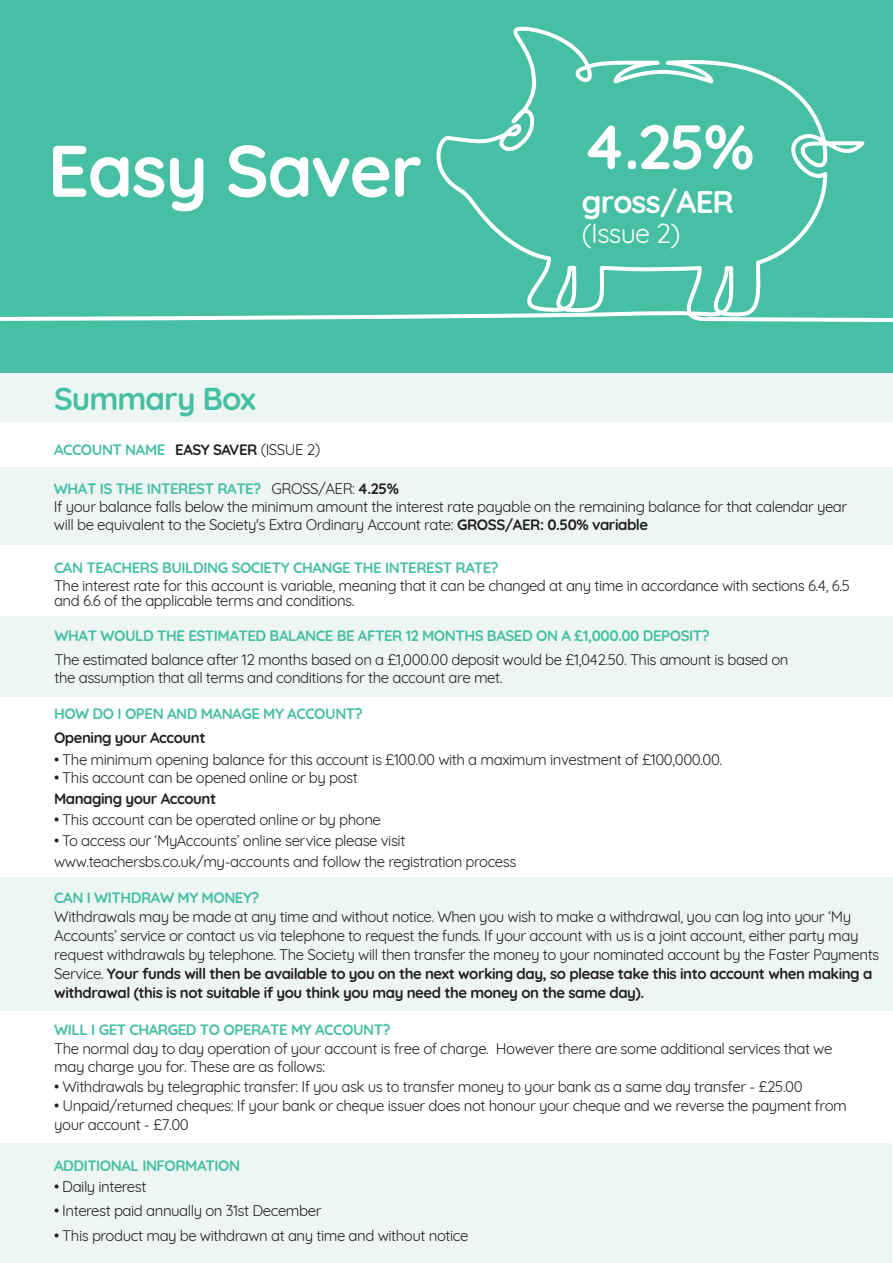
<style>
.page{position:relative;width:893px;height:1263px;background:#fff}
.page>*{position:absolute;margin:0;border:0;box-sizing:border-box;transform-origin:0 0}
.t1{font:700 72.75px "Quicksand";letter-spacing:-.02em;color:#fff}
.t2{font:700 62.25px "Quicksand";color:#fff}
.t3{font:700 31.5px "Quicksand";letter-spacing:-.03em;color:#46bfa4}
.t4{font:700 31.2px "Quicksand";letter-spacing:-.03em;color:#fff}
.t5{font:26.85px "Quicksand";letter-spacing:-.03em;color:#fff}
.t6{font:15px/18.9px "Quicksand";letter-spacing:-.03em;color:#231f20}
.t7{font:700 15px "Quicksand";letter-spacing:-.03em;color:#46bfa4}
.t8{font:700 15px "Quicksand";letter-spacing:-.03em;color:#231f20}
.s1{color:#231f20}
.s2{font-weight:400;color:#231f20}
.s3{font-weight:700;color:#46bfa4}
.s4{font-weight:700}
</style>
<div class="page">
<div style="left:0;top:1143px;width:892px;height:120px;background:#edf6f3"></div>
<div style="left:0;top:0;width:893px;height:422px;background:#46bfa4"></div>
<div style="left:0;top:374px;width:893px;height:48px;background:#edf6f3"></div>
<div style="left:0;top:468px;width:893px;height:77px;background:#edf6f3"></div>
<div style="left:0;top:617px;width:893px;height:80px;background:#edf6f3"></div>
<svg style="left:0;top:26px;width:893px;height:296px"></svg>
<div style="left:0;top:877px;width:893px;height:133px;background:#edf6f3"></div>
<p class="t1" style="left:48px;top:111px;width:376px">Easy Saver</p>
<p class="t3" style="left:54px;top:372px;width:203px">Summary Box</p>
<p class="t7" style="left:54px;top:437px;width:268px">ACCOUNT NAME <span class="s1">EASY SAVER</span> <span class="s2">(ISSUE 2)</span></p>
<p class="t2" style="left:582px;top:95px;width:174px">4.25%</p>
<p class="t4" style="left:582px;top:176px;width:154px">gross/AER</p>
<p class="t5" style="left:582px;top:212px;width:100px">(Issue 2)</p>
<p class="t6" style="left:54px;top:478px;width:795px;line-height:18px"><span class="s3">WHAT IS THE INTEREST RATE?</span> GROSS/AER: <span class="s4">4.25%<br></span>If your balance falls below the minimum amount the interest rate payable on the remaining balance for that calendar year will be equivalent to the Society's Extra Ordinary Account rate: <span class="s4">GROSS/AER: 0.50% variable</span></p>
<p class="t7" style="left:54px;top:555px;width:446px">CAN TEACHERS BUILDING SOCIETY CHANGE THE INTEREST RATE?</p>
<p class="t6" style="left:54px;top:577px;width:797px;line-height:15px">The interest rate for this account is variable, meaning that it can be changed at any time in accordance with sections 6.4, 6.5 and 6.6 of the applicable terms and conditions.</p>
<p class="t6" style="left:55px;top:622px;width:735px;line-height:23.7px"><span class="s3">WHAT WOULD THE ESTIMATED BALANCE BE AFTER 12 MONTHS BASED ON A £1,000.00 DEPOSIT?<br></span>The estimated balance after 12 months based on a £1,000.00 deposit would be £1,042.50. This amount is based on</p>
<p class="t6" style="left:55px;top:666px;width:449px">the assumption that all terms and conditions for the account are met.</p>
<p class="t7" style="left:54px;top:701px;width:310px">HOW DO I OPEN AND MANAGE MY ACCOUNT?</p>
<p class="t8" style="left:54px;top:726px;width:153px">Opening your Account</p>
<p class="t6" style="left:54px;top:748px;width:670px">• The minimum opening balance for this account is £100.00 with a maximum investment of £100,000.00.</p>
<p class="t6" style="left:54px;top:766px;width:305px">• This account can be opened online or by post</p>
<p class="t8" style="left:54px;top:786px;width:164px">Managing your Account</p>
<p class="t6" style="left:54px;top:808px;width:328px">• This account can be operated online or by phone</p>
<p class="t6" style="left:54px;top:829px;width:353px">• To access our ‘MyAccounts’ online service please visit</p>
<p class="t6" style="left:54px;top:850px;width:464px">www.teachersbs.co.uk/my-accounts and follow the registration process</p>
<p class="t6" style="left:54px;top:887px;width:826px"><span class="s3">CAN I WITHDRAW MY MONEY?<br></span>Withdrawals may be made at any time and without notice. When you wish to make a withdrawal, you can log into your ‘My Accounts’ service or contact us via telephone to request the funds. If your account with us is a joint account, either party may request withdrawals by telephone. The Society will then transfer the money to your nominated account by the Faster Payments Service. <span class="s4">Your funds will then be available to you on the next working day, so please take this into account when making a withdrawal (this is not suitable if you think you may need the money on the same day).</span></p>
<p class="t7" style="left:54px;top:1017px;width:338px">WILL I GET CHARGED TO OPERATE MY ACCOUNT?</p>
<p class="t6" style="left:54px;top:1037px;width:780px">The normal day to day operation of your account is free of charge. However there are some additional services that we may charge you for. These are as follows:</p>
<p class="t6" style="left:54px;top:1076px;width:750px">• Withdrawals by telegraphic transfer: If you ask us to transfer money to your bank as a same day transfer - £25.00</p>
<p class="t6" style="left:54px;top:1095px;width:794px">• Unpaid/returned cheques: If your bank or cheque issuer does not honour your cheque and we reverse the payment from your account - £7.00</p>
<p class="t7" style="left:54px;top:1153px;width:188px">ADDITIONAL INFORMATION</p>
<p class="t6" style="left:54px;top:1176px;width:94px">• Daily interest</p>
<p class="t6" style="left:54px;top:1200px;width:269px">• Interest paid annually on 31st December</p>
<p class="t6" style="left:54px;top:1224px;width:416px">• This product may be withdrawn at any time and without notice</p>
</div>
